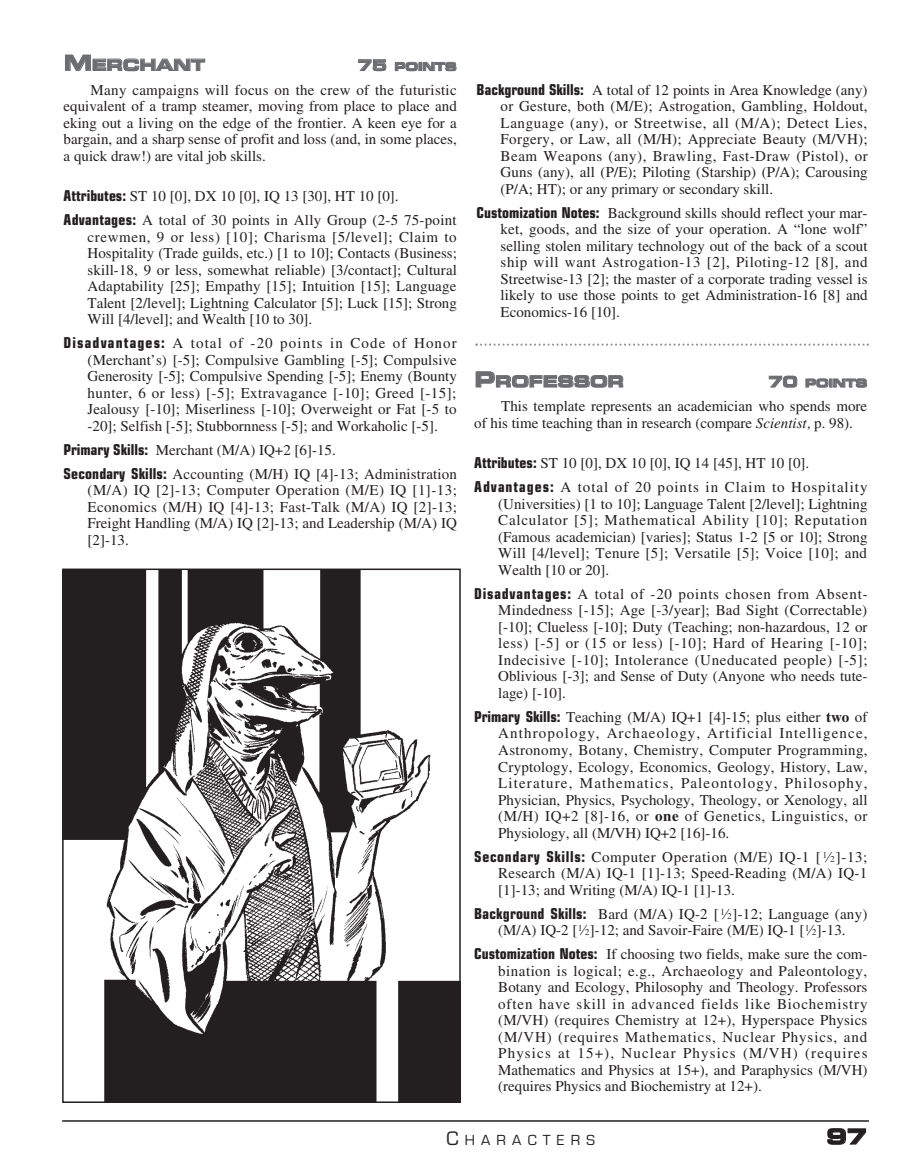
<style>
.page{position:relative;width:905px;height:1175px;background:#fff}
.page>*{position:absolute;margin:0;border:0;box-sizing:border-box;transform-origin:0 0}
.t1{font:21px "Eurostile Bold Extended Two";color:#231f20}
.t2{font:15.75px "Eurostile Bold Extended Two";letter-spacing:-.005em;color:#6c6d70}
.t3{font:15px/16.5px "Times";color:#231f20;text-align:justify}
.t4{font:15px/24px "Times";letter-spacing:.065em;color:#231f20}
.t5{font:13.5px "Eurostile";letter-spacing:.46em;color:#231f20}
.t6{font:11.25px "Eurostile Bold Extended Two";letter-spacing:-.005em;color:#6c6d70}
.s1{font-size:21px}
.s2{font-size:15px}
.s3{font-family:"Eurostile";font-weight:700;font-stretch:condensed}
.s4{font-style:italic}
.s5{font-weight:700}
.s6{font-family:"Tms FB"}
.s7{font-size:18px}
</style>
<div class="page">
<hr style="left:62px;top:1120px;width:806px;height:1px;background:#231f20">
<img style="left:65px;top:571px;width:393px;height:528px">
<div style="left:62px;top:568px;width:399px;height:534px;border:2px solid #231f20"></div>
<svg style="left:475px;top:343px;width:393px;height:3px"></svg>
<p class="t2" style="left:64px;top:54px;width:143px"><span class="s1">M</span>ERCHANT</p>
<p class="t6" style="left:357px;top:59px;width:101px"><span class="s2">75</span> POINTS</p>
<p class="t3" style="left:64px;top:81px;width:395px;text-indent:27px">Many campaigns will focus on the crew of the futuristic equivalent of a tramp steamer, moving from place to place and eking out a living on the edge of the frontier. A keen eye for a bargain, and a sharp sense of profit and loss (and, in some places, a quick draw!) are vital job skills.</p>
<p class="t3" style="left:64px;top:184px;width:394px;line-height:24px"><span class="s3">Attributes:</span> ST 10 [0], DX 10 [0], IQ 13 [30], HT 10 [0].<br><span class="s3">Advantages:</span> A total of 30 points in Ally Group (2-5 75-point</p>
<p class="t3" style="left:88px;top:228px;width:371px">crewmen, 9 or less) [10]; Charisma [5/level]; Claim to Hospitality (Trade guilds, etc.) [1 to 10]; Contacts (Business; skill-18, 9 or less, somewhat reliable) [3/contact]; Cultural Adaptability [25]; Empathy [15]; Intuition [15]; Language Talent [2/level]; Lightning Calculator [5]; Luck [15]; Strong Will [4/level]; and Wealth [10 to 30].</p>
<p class="t3" style="left:88px;top:335px;width:371px;text-indent:-24px"><span class="s3">Disadvantages:</span> A total of -20 points in Code of Honor (Merchant’s) [-5]; Compulsive Gambling [-5]; Compulsive Generosity [-5]; Compulsive Spending [-5]; Enemy (Bounty hunter, 6 or less) [-5]; Extravagance [-10]; Greed [-15]; Jealousy [-10]; Miserliness [-10]; Overweight or Fat [-5 to -20]; Selfish [-5]; Stubbornness [-5]; and Workaholic [-5].</p>
<p class="t3" style="left:64px;top:438px;width:395px;line-height:24px"><span class="s3">Primary Skills:</span> Merchant (M/A) IQ+2 [6]-15.<br><span class="s3">Secondary Skills:</span> Accounting (M/H) IQ [4]-13; Administration</p>
<p class="t3" style="left:88px;top:482px;width:371px">(M/A) IQ [2]-13; Computer Operation (M/E) IQ [1]-13; Economics (M/H) IQ [4]-13; Fast-Talk (M/A) IQ [2]-13; Freight Handling (M/A) IQ [2]-13; and Leadership (M/A) IQ [2]-13.</p>
<p class="t3" style="left:500px;top:81px;width:368px;text-indent:-24px"><span class="s3">Background Skills:</span> A total of 12 points in Area Knowledge (any) or Gesture, both (M/E); Astrogation, Gambling, Holdout, Language (any), or Streetwise, all (M/A); Detect Lies, Forgery, or Law, all (M/H); Appreciate Beauty (M/VH); Beam Weapons (any), Brawling, Fast-Draw (Pistol), or Guns (any), all (P/E); Piloting (Starship) (P/A); Carousing (P/A; HT); or any primary or secondary skill.</p>
<p class="t3" style="left:500px;top:204px;width:368px;text-indent:-24px"><span class="s3">Customization Notes:</span> Background skills should reflect your mar&shy;ket, goods, and the size of your operation. A “lone wolf” selling stolen military technology out of the back of a scout ship will want Astrogation-13 [2], Piloting-12 [8], and Streetwise-13 [2]; the master of a corporate trading vessel is likely to use those points to get Administration-16 [8] and Economics-16 [10].</p>
<p class="t2" style="left:474px;top:370px;width:151px"><span class="s1">P</span>ROFESSOR</p>
<p class="t6" style="left:768px;top:375px;width:101px"><span class="s2">70</span> POINTS</p>
<p class="t3" style="left:474px;top:398px;width:394px;text-indent:27px">This template represents an academician who spends more of his time teaching than in research (compare <span class="s4">Scientist,</span> p. 98).</p>
<p class="t4" style="left:474px;top:451px;width:395px"><span class="s3">Attributes:</span> ST 10 [0], DX 10 [0], IQ 14 [45], HT 10 [0].<br><span class="s3">Advantages:</span> A total of 20 points in Claim to Hospitality</p>
<p class="t3" style="left:498px;top:495px;width:371px">(Universities) [1 to 10]; Language Talent [2/level]; Lightning Calculator [5]; Mathematical Ability [10]; Reputation (Famous academician) [varies]; Status 1-2 [5 or 10]; Strong Will [4/level]; Tenure [5]; Versatile [5]; Voice [10]; and Wealth [10 or 20].</p>
<p class="t3" style="left:498px;top:585px;width:371px;text-indent:-24px"><span class="s3">Disadvantages:</span> A total of -20 points chosen from Absent-Mindedness [-15]; Age [-3/year]; Bad Sight (Correctable) [-10]; Clueless [-10]; Duty (Teaching; non-hazardous, 12 or less) [-5] or (15 or less) [-10]; Hard of Hearing [-10]; Indecisive [-10]; Intolerance (Uneducated people) [-5]; Oblivious [-3]; and Sense of Duty (Anyone who needs tute&shy;lage) [-10].</p>
<p class="t3" style="left:498px;top:708px;width:371px;text-indent:-24px"><span class="s3">Primary Skills:</span> Teaching (M/A) IQ+1 [4]-15; plus either <span class="s5">two</span> of Anthropology, Archaeology, Artificial Intelligence, Astronomy, Botany, Chemistry, Computer Programming, Cryptology, Ecology, Economics, Geology, History, Law, Literature, Mathematics, Paleontology, Philosophy, Physician, Physics, Psychology, Theology, or Xenology, all (M/H) IQ+2 [8]-16, or <span class="s5">one</span> of Genetics, Linguistics, or Physiology, all (M/VH) IQ+2 [16]-16.</p>
<p class="t3" style="left:498px;top:848px;width:371px;text-indent:-24px"><span class="s3">Secondary Skills:</span> Computer Operation (M/E) IQ-1 [ <span class="s6">!/2</span>]-13; Research (M/A) IQ-1 [1]-13; Speed-Reading (M/A) IQ-1 [1]-13; and Writing (M/A) IQ-1 [1]-13.</p>
<p class="t3" style="left:474px;top:905px;width:394px;text-align:center"><span class="s3">Background Skills:</span> Bard (M/A) IQ-2 [ <span class="s6">!/2</span>]-12; Language (any) (M/A) IQ-2 [<span class="s6">!/2</span>]-12; and Savoir-Faire (M/E) IQ-1 [<span class="s6">!/2</span>]-13.</p>
<p class="t3" style="left:498px;top:945px;width:371px;text-indent:-24px"><span class="s3">Customization Notes:</span> If choosing two fields, make sure the com&shy;bination is logical; e.g., Archaeology and Paleontology, Botany and Ecology, Philosophy and Theology. Professors often have skill in advanced fields like Biochemistry (M/VH) (requires Chemistry at 12+), Hyperspace Physics (M/VH) (requires Mathematics, Nuclear Physics, and Physics at 15+), Nuclear Physics (M/VH) (requires Mathematics and Physics at 15+), and Paraphysics (M/VH) (requires Physics and Biochemistry at 12+).</p>
<p class="t5" style="left:446px;top:1131px;width:150px"><span class="s7">C</span>HARACTERS</p>
<h1 class="t1" style="left:826px;top:1121px;width:42px">97</h1>
</div>
